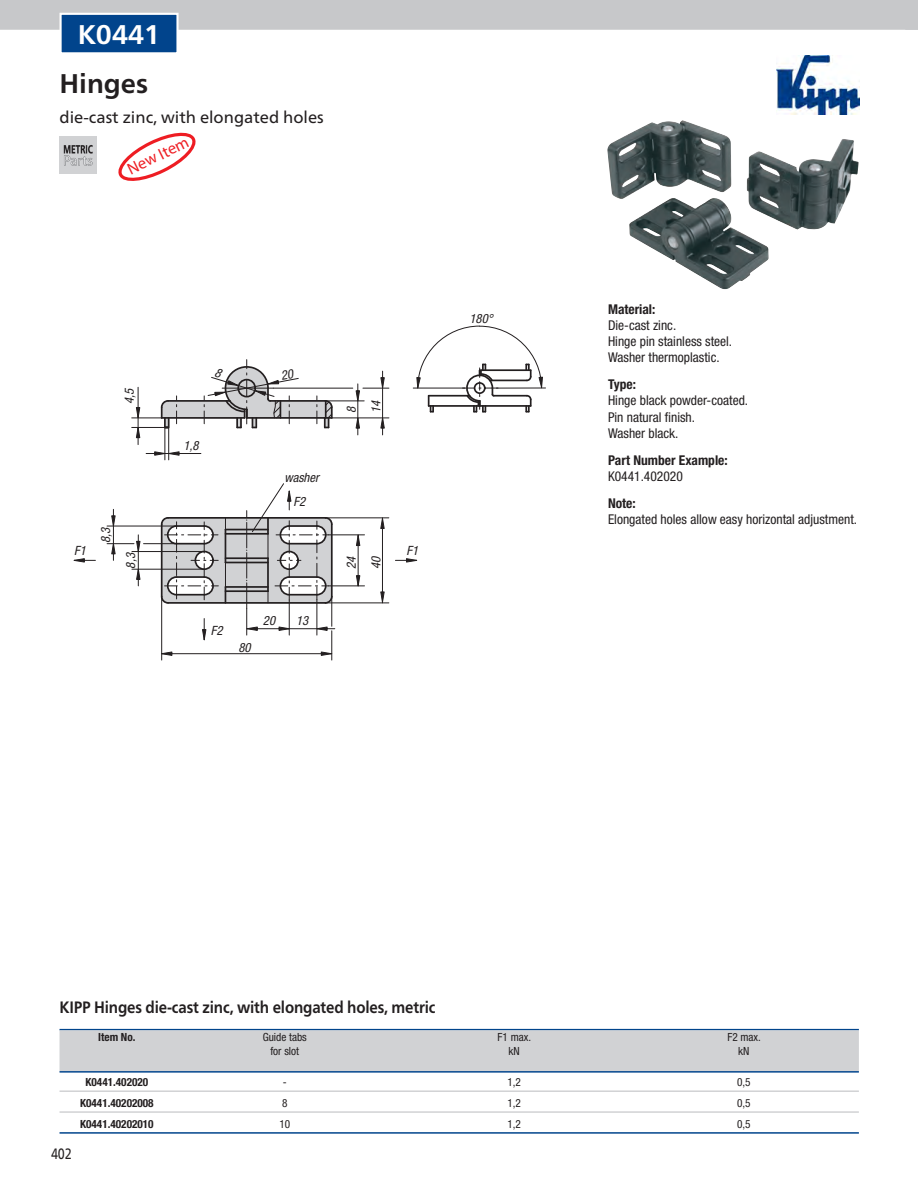
<style>
.page{position:relative;width:918px;height:1188px;background:#fff}
.page>*{position:absolute;margin:0;border:0;box-sizing:border-box;transform-origin:0 0}
.Familienname{font:700 27px "Frutiger Neue LTW1 G";color:#231f20}
.Familiennummer{font:700 27px "Frutiger Neue LTW1 G";color:#fff}
.Tabellenueberschrift{font:700 16.5px "Frutiger Neue LTW1 G";letter-spacing:-.01em;color:#231f20;scale:.9 1}
.Familienname-2{font:16.5px "Frutiger Neue LTW1 G";color:#231f20}
.t1{font:700 condensed 16.5px "KIPP Frutiger 67";color:#ee1d23}
.t2{font:15px "Frutiger Neue LTW1 G";color:#231f20;scale:.81 1}
.Content{font:condensed 13.5px/16.2px "Helvetica Neue LTW1 G";color:#231f20}
.Headline{font:700 condensed 13.5px "Helvetica Neue LTW1 G";color:#231f20}
.t3{font:italic condensed 12.75px/24.6px "Helvetica Neue LTW1 G";color:#231f20}
.tab_head{font:condensed 11.25px "Helvetica Neue LTW1 G";color:#231f20}
.tab_content_middle{font:700 condensed 11.25px "Helvetica Neue LTW1 G";color:#231f20}
.tab_content_last{font:700 condensed 11.25px "Helvetica Neue LTW1 G";color:#231f20}
.tab_content_first{font:700 condensed 11.25px "Helvetica Neue LTW1 G";color:#231f20}
.tab_content_last-2{font:condensed 11.25px "Helvetica Neue LTW1 G";color:#231f20}
.tab_head-2{font:700 condensed 11.25px "Helvetica Neue LTW1 G";color:#231f20}
.tab_content_first-2{font:condensed 11.25px "Helvetica Neue LTW1 G";color:#231f20}
.tab_content_middle-2{font:condensed 11.25px "Helvetica Neue LTW1 G";color:#231f20}
</style>
<div class="page">
<svg style="left:118px;top:132px;width:78px;height:49px"></svg>
<img style="left:776px;top:55px;width:84px;height:59px">
<div style="left:61px;top:14px;width:117px;height:39px;background:#01448c"></div>
<div style="left:60px;top:13px;width:119px;height:41px;border:2px solid #fff"></div>
<img style="left:607px;top:120px;width:252px;height:140px">
<hr style="left:329px;top:534px;width:36px;height:1px;background:#231f20">
<hr style="left:328px;top:585px;width:37px;height:1px;background:#231f20">
<hr style="left:358px;top:535px;width:1px;height:51px;background:#231f20">
<hr style="left:325px;top:517px;width:64px;height:1px;background:#231f20">
<hr style="left:325px;top:602px;width:64px;height:1px;background:#231f20">
<hr style="left:382px;top:518px;width:1px;height:85px;background:#231f20">
<hr style="left:107px;top:526px;width:70px;height:1px;background:#231f20">
<hr style="left:144px;top:543px;width:33px;height:1px;background:#231f20">
<hr style="left:113px;top:509px;width:1px;height:51px;background:#231f20">
<hr style="left:132px;top:551px;width:72px;height:1px;background:#231f20">
<hr style="left:132px;top:569px;width:72px;height:1px;background:#231f20">
<hr style="left:138px;top:535px;width:1px;height:51px;background:#231f20">
<hr style="left:325px;top:400px;width:39px;height:1px;background:#231f20">
<hr style="left:357px;top:384px;width:1px;height:51px;background:#231f20">
<hr style="left:332px;top:417px;width:57px;height:1px;background:#231f20">
<hr style="left:273px;top:388px;width:80px;height:1px;background:#231f20">
<hr style="left:382px;top:371px;width:1px;height:64px;background:#231f20">
<hr style="left:168px;top:427px;width:1px;height:33px;background:#231f20">
<hr style="left:164px;top:427px;width:1px;height:33px;background:#231f20">
<hr style="left:146px;top:453px;width:55px;height:1px;background:#231f20">
<hr style="left:132px;top:427px;width:33px;height:1px;background:#231f20">
<hr style="left:132px;top:417px;width:30px;height:1px;background:#231f20">
<hr style="left:138px;top:387px;width:1px;height:58px;background:#231f20">
<hr style="left:496px;top:388px;width:50px;height:1px;background:#231f20">
<hr style="left:413px;top:388px;width:52px;height:1px;background:#231f20">
<svg style="left:395px;top:558px;width:23px;height:5px"></svg>
<svg style="left:73px;top:558px;width:22px;height:5px"></svg>
<svg style="left:154px;top:451px;width:26px;height:5px"></svg>
<svg style="left:157px;top:483px;width:180px;height:177px"></svg>
<svg style="left:380px;top:517px;width:5px;height:12px"></svg>
<svg style="left:355px;top:534px;width:6px;height:12px"></svg>
<svg style="left:136px;top:564px;width:5px;height:16px"></svg>
<svg style="left:355px;top:413px;width:6px;height:16px"></svg>
<svg style="left:380px;top:413px;width:5px;height:16px"></svg>
<svg style="left:380px;top:591px;width:5px;height:13px"></svg>
<svg style="left:416px;top:325px;width:127px;height:88px"></svg>
<svg style="left:135px;top:407px;width:6px;height:32px"></svg>
<svg style="left:355px;top:377px;width:34px;height:29px"></svg>
<svg style="left:355px;top:575px;width:6px;height:12px"></svg>
<svg style="left:111px;top:515px;width:5px;height:16px"></svg>
<svg style="left:107px;top:539px;width:34px;height:18px"></svg>
<img style="left:60px;top:136px;width:37px;height:38px">
<hr style="left:60px;top:1029px;width:799px;height:1px;background:#01448c">
<div style="left:60px;top:1030px;width:799px;height:41px;background:#d1d2d4"></div>
<hr style="left:60px;top:1071px;width:799px;height:2px;background:#01448c">
<hr style="left:60px;top:1090px;width:799px;height:2px;background:#d1d2d4">
<hr style="left:60px;top:1111px;width:799px;height:2px;background:#d1d2d4">
<hr style="left:60px;top:1132px;width:799px;height:2px;background:#01448c">
<svg style="left:0;top:0;width:918px;height:30px;background:#bbc0c7"></svg>
<svg style="left:160px;top:360px;width:173px;height:68px"></svg>
<p class="Familiennummer" style="left:78px;top:18px;width:84px">K0441</p>
<p class="Familienname" style="left:60px;top:67px;width:90px">Hinges</p>
<p class="Familienname-2" style="left:60px;top:107px;width:266px">die-cast zinc, with elongated holes</p>
<p class="t1" style="left:124px;top:161px;width:68px;rotate:-26deg">New Item</p>
<p class="t3" style="left:117px;top:404px;width:18px;rotate:-90deg">4,5</p>
<p class="t3" style="left:94px;top:543px;width:18px;rotate:-90deg">8,3</p>
<p class="t3" style="left:183px;top:434px;width:17px">1,8</p>
<p class="t3" style="left:284px;top:465px;width:36px">washer</p>
<p class="t3" style="left:293px;top:489px;width:13px">F2</p>
<p class="t3" style="left:339px;top:413px;width:15px;rotate:-90deg">8<br>14</p>
<p class="t3" style="left:74px;top:538px;width:13px">F1</p>
<p class="t3" style="left:406px;top:538px;width:13px">F1</p>
<p class="t3" style="left:118px;top:569px;width:18px;rotate:-90deg">8,3</p>
<p class="t3" style="left:364px;top:569px;width:15px;rotate:-90deg">40</p>
<p class="t3" style="left:339px;top:569px;width:14px;rotate:-90deg">24</p>
<p class="t3" style="left:211px;top:618px;width:13px">F2</p>
<p class="t3" style="left:239px;top:635px;width:14px">80</p>
<p class="t3" style="left:263px;top:608px;width:14px">20</p>
<p class="t3" style="left:296px;top:608px;width:14px">13</p>
<p class="t3" style="left:469px;top:306px;width:25px">180°</p>
<p class="Headline" style="left:608px;top:301px;width:49px">Material:</p>
<p class="Content" style="left:608px;top:317px;width:126px">Die-cast zinc.<br>Hinge pin stainless steel.<br>Washer thermoplastic.</p>
<p class="Headline" style="left:608px;top:376px;width:30px">Type:</p>
<p class="Content" style="left:608px;top:393px;width:142px">Hinge black powder-coated.<br>Pin natural finish.<br>Washer black.</p>
<p class="Headline" style="left:608px;top:452px;width:121px">Part Number Example:</p>
<p class="Content" style="left:608px;top:468px;width:76px">K0441.402020</p>
<p class="Headline" style="left:608px;top:495px;width:29px">Note:</p>
<p class="Content" style="left:608px;top:511px;width:251px">Elongated holes allow easy horizontal adjustment.</p>
<p class="Tabellenueberschrift" style="left:60px;top:997px;width:420px">KIPP Hinges die-cast zinc, with elongated holes, metric</p>
<p class="tab_head-2" style="left:98px;top:1030px;width:39px">Item No.</p>
<p class="tab_head" style="left:263px;top:1030px;width:46px">Guide tabs</p>
<p class="tab_head" style="left:498px;top:1030px;width:35px">F1 max.</p>
<p class="tab_head" style="left:727px;top:1030px;width:35px">F2 max.</p>
<p class="tab_head" style="left:270px;top:1044px;width:30px">for slot</p>
<p class="tab_head" style="left:509px;top:1044px;width:13px">kN</p>
<p class="tab_head" style="left:738px;top:1044px;width:13px">kN</p>
<p class="tab_content_first" style="left:86px;top:1075px;width:64px">K0441.402020</p>
<p class="tab_content_first-2" style="left:283px;top:1076px;width:5px">-</p>
<p class="tab_content_first-2" style="left:507px;top:1076px;width:15px">1,2</p>
<p class="tab_content_first-2" style="left:737px;top:1076px;width:15px">0,5</p>
<p class="tab_content_middle" style="left:80px;top:1096px;width:75px">K0441.40202008</p>
<p class="tab_content_middle-2" style="left:282px;top:1096px;width:7px">8</p>
<p class="tab_content_middle-2" style="left:507px;top:1096px;width:15px">1,2</p>
<p class="tab_content_middle-2" style="left:737px;top:1096px;width:15px">0,5</p>
<p class="tab_content_last" style="left:80px;top:1117px;width:75px">K0441.40202010</p>
<p class="tab_content_last-2" style="left:279px;top:1117px;width:12px">10</p>
<p class="tab_content_last-2" style="left:507px;top:1117px;width:15px">1,2</p>
<p class="tab_content_last-2" style="left:737px;top:1117px;width:15px">0,5</p>
<p class="t2" style="left:51px;top:1145px;width:27px">402</p>
</div>
